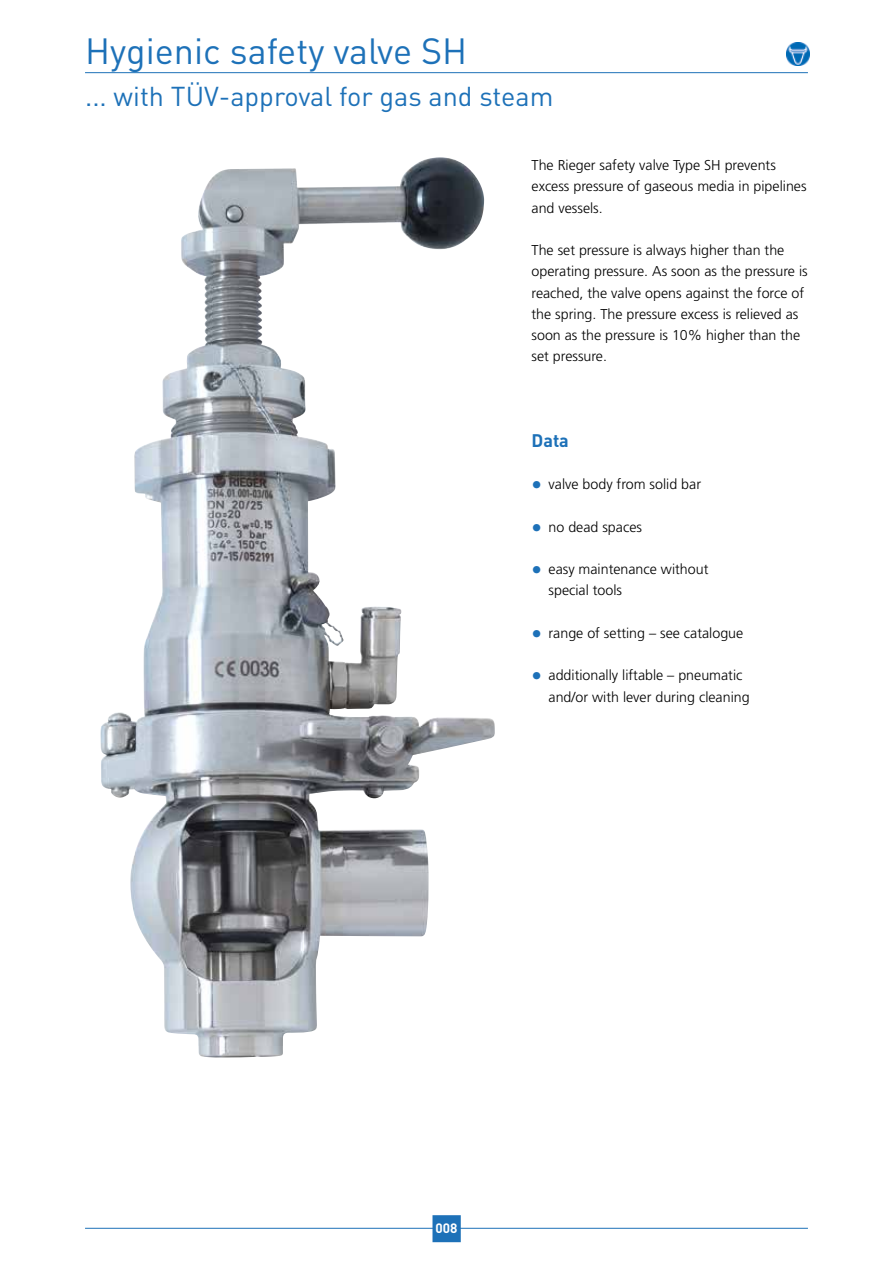
<style>
.page{position:relative;width:893px;height:1263px;background:#fff}
.page>*{position:absolute;margin:0;border:0;box-sizing:border-box;transform-origin:0 0}
.t1{font:36px "DINOT";color:#1d71b8}
.t2{font:27px "DINOT";color:#1d71b8}
.t3{font:700 18px "DINOT";color:#1d71b8}
.t4{font:300 14.25px/21.3px "Frutiger";color:#000}
.t5{font:700 13.5px "DINOT";color:#fff}
.s1{font-size:21px;color:#1d71b8}
</style>
<div class="page">
<hr style="left:85px;top:72px;width:723px;height:1px;background:#1d71b8">
<hr style="left:85px;top:1228px;width:723px;height:1px;background:#1d71b8">
<img style="left:787px;top:43px;width:22px;height:22px">
<img style="left:100px;top:163px;width:395px;height:894px">
<div style="left:432px;top:1215px;width:29px;height:27px;background:#1d71b8"></div>
<h1 class="t1" style="left:85px;top:26px;width:384px">Hygienic safety valve SH</h1>
<h2 class="t2" style="left:85px;top:78px;width:470px">... with TÜV-approval for gas and steam</h2>
<p class="t4" style="left:531px;top:154px;width:277px">The Rieger safety valve Type SH prevents excess pressure of gaseous media in pipelines and vessels.</p>
<p class="t4" style="left:531px;top:240px;width:278px">The set pressure is always higher than the operating pressure. As soon as the pressure is reached, the valve opens against the force of the spring. The pressure excess is relieved as soon as the pressure is 10% higher than the set pressure.</p>
<p class="t3" style="left:531px;top:428px;width:39px">Data</p>
<p class="t4" style="left:531px;top:473px;width:171px"><span class="s1">•</span> valve body from solid bar</p>
<p class="t4" style="left:531px;top:516px;width:112px"><span class="s1">•</span> no dead spaces</p>
<p class="t4" style="left:549px;top:558px;width:161px;text-indent:-17px"><span class="s1">•</span> easy maintenance without special tools</p>
<p class="t4" style="left:531px;top:622px;width:213px"><span class="s1">•</span> range of setting – see catalogue</p>
<p class="t4" style="left:549px;top:665px;width:203px;text-indent:-17px"><span class="s1">•</span> additionally liftable – pneumatic and/or with lever during cleaning</p>
<p class="t5" style="left:436px;top:1219px;width:23px">008</p>
</div>
